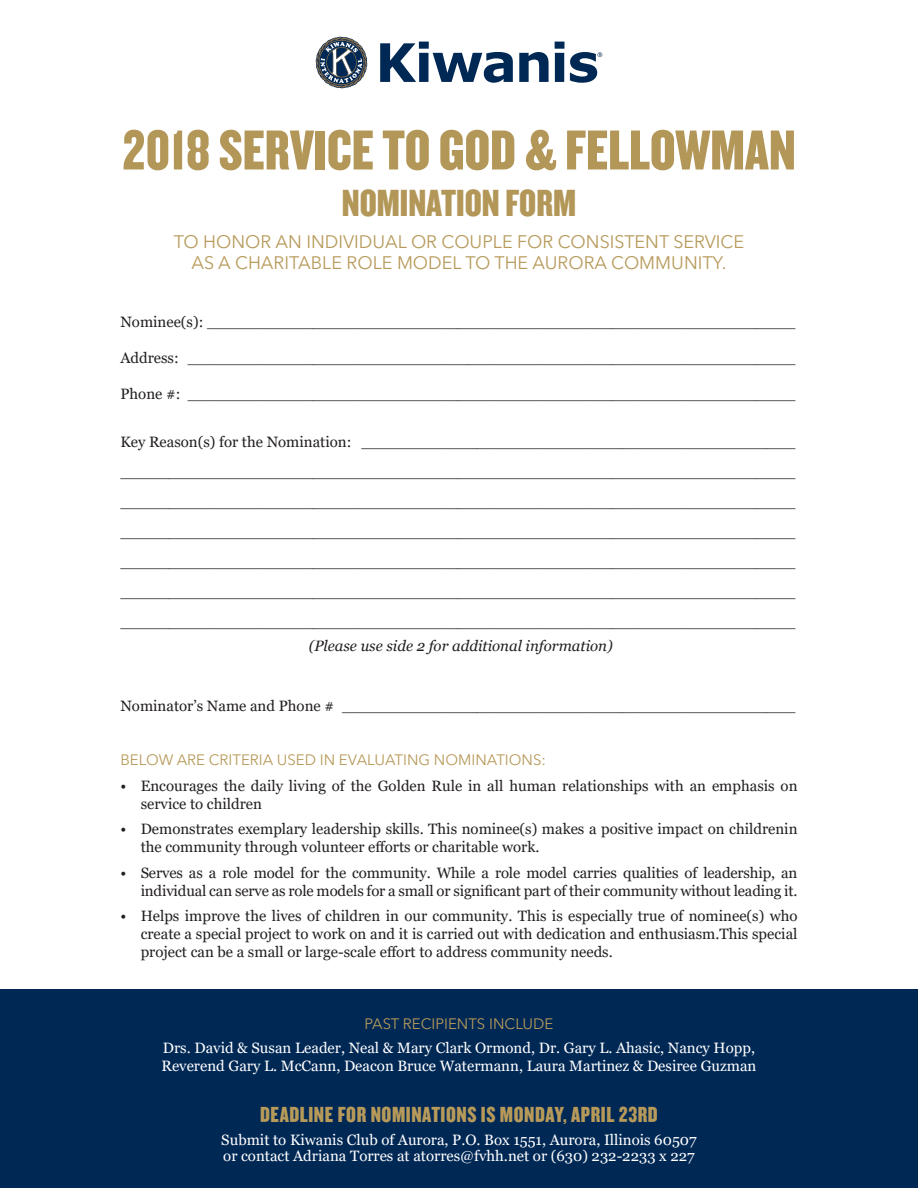
<style>
.page{position:relative;width:918px;height:1188px;background:#fff}
.page>*{position:absolute;margin:0;border:0;box-sizing:border-box;transform-origin:0 0}
.t1{font:58.5px "Knockout HTF69 Full Liteweight";color:#b39758}
.t2{font:39px "Knockout HTF69 Full Liteweight";color:#b39758}
.t3{font:22.5px "Knockout HTF69 Full Liteweight";letter-spacing:.025em;color:#b79a5a}
.t4{font:18px "Avenir Next LT Pro";color:#b79a5a}
.t5{font:15px/30px "Georgia";color:#231f20;text-align:justify}
.t6{font:15px "Georgia";color:#fff}
.t7{font:15px "Avenir Next LT Pro";color:#b79a5a}
.t8{font:italic 15px "Georgia";color:#231f20}
</style>
<div class="page">
<div style="left:0;top:989px;width:918px;height:199px;background:#002855"></div>
<svg style="left:380px;top:42px;width:133px;height:41px"></svg>
<svg style="left:519px;top:52px;width:30px;height:30px"></svg>
<svg style="left:555px;top:42px;width:47px;height:41px"></svg>
<svg style="left:316px;top:37px;width:52px;height:51px"></svg>
<p class="t1" style="left:122px;top:120px;width:675px">2018 SERVICE TO GOD &amp; FELLOWMAN</p>
<p class="t2" style="left:342px;top:183px;width:236px">NOMINATION FORM</p>
<p class="t4" style="left:174px;top:231px;width:572px">TO HONOR AN INDIVIDUAL OR COUPLE FOR CONSISTENT SERVICE</p>
<p class="t4" style="left:191px;top:252px;width:537px">AS A CHARITABLE ROLE MODEL TO THE AURORA COMMUNITY.</p>
<p class="t5" style="left:120px;top:307px;width:677px">Nominee(s): _____________________________________________________________</p>
<p class="t5" style="left:120px;top:343px;width:677px">Address: _______________________________________________________________</p>
<p class="t5" style="left:120px;top:379px;width:677px">Phone #: _______________________________________________________________</p>
<p class="t5" style="left:120px;top:427px;width:677px">Key Reason(s) for the Nomination: _____________________________________________ ______________________________________________________________________ ______________________________________________________________________ ______________________________________________________________________ ______________________________________________________________________ ______________________________________________________________________ ______________________________________________________________________</p>
<p class="t8" style="left:309px;top:636px;width:305px">(Please use side 2 for additional information)</p>
<p class="t5" style="left:120px;top:691px;width:677px">Nominator’s Name and Phone # _______________________________________________</p>
<p class="t7" style="left:120px;top:751px;width:427px">BELOW ARE CRITERIA USED IN EVALUATING NOMINATIONS:</p>
<p class="t5" style="left:141px;top:777px;width:658px;line-height:18px;text-indent:-20px">• Encourages the daily living of the Golden Rule in all human relationships with an emphasis on service to children</p>
<p class="t5" style="left:141px;top:820px;width:658px;line-height:18px;text-indent:-20px">• Demonstrates exemplary leadership skills. This nominee(s) makes a positive impact on childrenin the community through volunteer efforts or charitable work.</p>
<p class="t5" style="left:120px;top:864px;width:679px;line-height:18px;text-align:right">• Serves as a role model for the community. While a role model carries qualities of leadership, an individual can serve as role models for a small or significant part of their community without leading it.</p>
<p class="t5" style="left:141px;top:907px;width:658px;line-height:18px;text-indent:-20px">• Helps improve the lives of children in our community. This is especially true of nominee(s) who create a special project to work on and it is carried out with dedication and enthusiasm.This special project can be a small or large-scale effort to address community needs.</p>
<p class="t7" style="left:364px;top:1015px;width:191px">PAST RECIPIENTS INCLUDE</p>
<p class="t6" style="left:163px;top:1039px;width:594px">Drs. David &amp; Susan Leader, Neal &amp; Mary Clark Ormond, Dr. Gary L. Ahasic, Nancy Hopp,</p>
<p class="t6" style="left:162px;top:1057px;width:596px">Reverend Gary L. McCann, Deacon Bruce Watermann, Laura Martinez &amp; Desiree Guzman</p>
<p class="t3" style="left:260px;top:1103px;width:399px">DEADLINE FOR NOMINATIONS IS MONDAY, APRIL 23RD</p>
<p class="t6" style="left:221px;top:1130px;width:477px">Submit to Kiwanis Club of Aurora, P.O. Box 1551, Aurora, Illinois 60507</p>
<p class="t6" style="left:223px;top:1147px;width:473px">or contact Adriana Torres at atorres@fvhh.net or (630) 232-2233 x 227</p>
</div>
